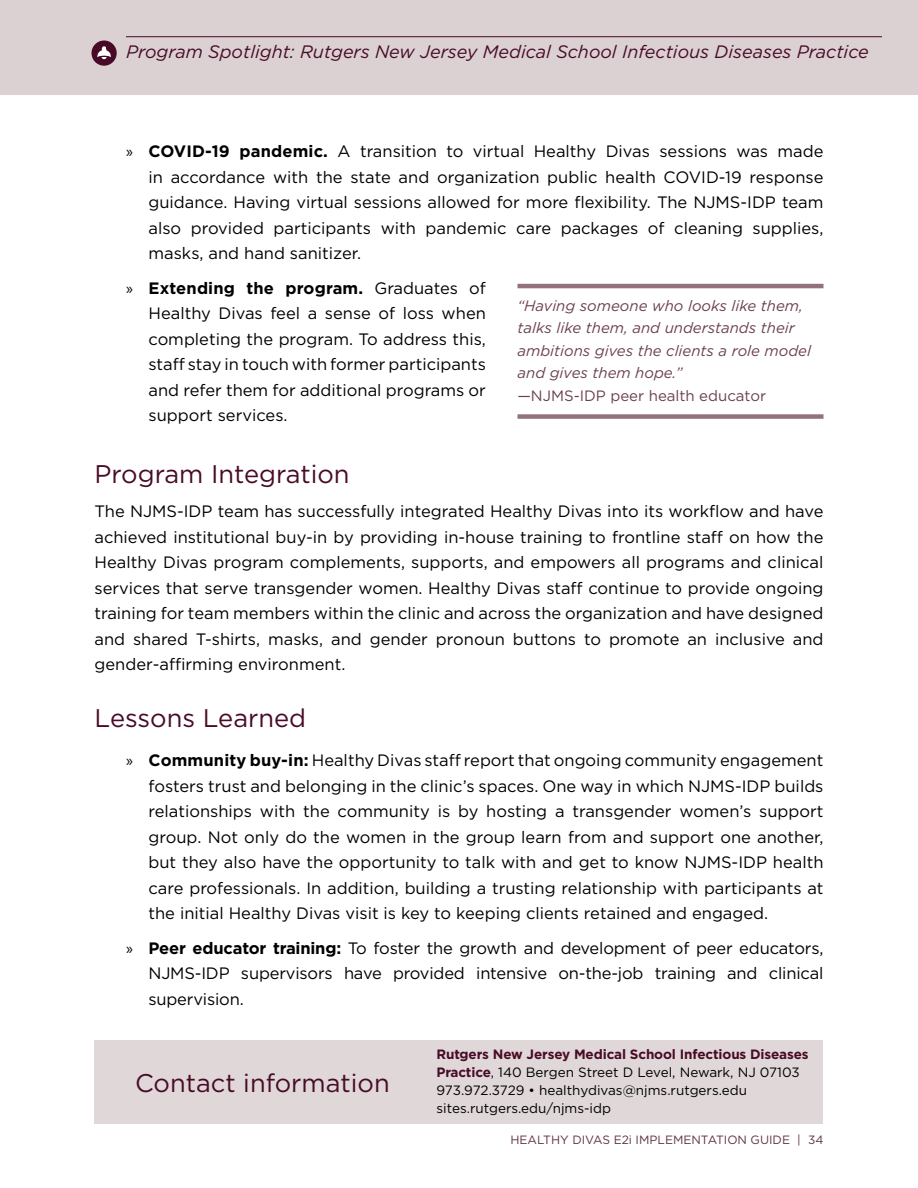
<style>
.page{position:relative;width:918px;height:1188px;background:#fff}
.page>*{position:absolute;margin:0;border:0;box-sizing:border-box;transform-origin:0 0}
.Contact_Info__Progra{font:25.5px "Gotham";color:#480b27}
.Page_running_header{font:italic 18px "Gotham";color:#480b27}
.Body{font:16.5px/25.5px "Gotham";color:#000;text-align:justify}
.callout_boxes_rule_a{font:italic 15px/22.5px "Gotham";color:#6b4152}
.Body__smaller_for_gr{font:13.5px/18px "Gotham";color:#000}
.t1{font:12px "Gotham";color:#613442}
.s1{font-family:"Myriad Pro"}
.s2{font-weight:700}
.s3{font-style:normal}
.s4{font-weight:700;color:#480b27}
</style>
<div class="page">
<div style="left:94px;top:1040px;width:730px;height:84px;background:#e0d7d8"></div>
<div style="left:0;top:0;width:918px;height:94px;background:#dbd0d2"></div>
<div style="left:92px;top:40px;width:25px;height:26px;background:#480b27;border-radius:50%"></div>
<svg style="left:95px;top:44px;width:16px;height:16px"></svg>
<hr style="left:126px;top:36px;width:756px;height:1px;background:#480b27">
<hr style="left:518px;top:284px;width:306px;height:4px;background:#93727c">
<div style="left:518px;top:414px;width:306px;height:5px;background:#93727c"></div>
<p class="Page_running_header" style="left:126px;top:40px;width:744px">Program Spotlight: Rutgers New Jersey Medical School Infectious Diseases Practice</p>
<p class="Body" style="left:148px;top:138px;width:677px;text-indent:-22px"><span class="s1">»</span> <span class="s2">COVID-19 pandemic.</span> A transition to virtual Healthy Divas sessions was made in accordance with the state and organization public health COVID-19 response guidance. Having virtual sessions allowed for more flexibility. The NJMS-IDP team also provided participants with pandemic care packages of cleaning supplies, masks, and hand sanitizer.</p>
<p class="Body" style="left:148px;top:275px;width:339px;text-indent:-22px"><span class="s1">»</span> <span class="s2">Extending the program.</span> Graduates of Healthy Divas feel a sense of loss when completing the program. To address this, staff stay in touch with former participants and refer them for additional programs or support services.</p>
<p class="callout_boxes_rule_a" style="left:518px;top:294px;width:295px">“Having someone who looks like them, talks like them, and understands their ambitions gives the clients a role model and gives them hope.”<br><span class="s3">—NJMS-IDP peer health educator</span></p>
<h2 class="Contact_Info__Progra" style="left:94px;top:457px;width:257px">Program Integration</h2>
<p class="Body" style="left:94px;top:498px;width:731px">The NJMS-IDP team has successfully integrated Healthy Divas into its workflow and have achieved institutional buy-in by providing in-house training to frontline staff on how the Healthy Divas program complements, supports, and empowers all programs and clinical services that serve transgender women. Healthy Divas staff continue to provide ongoing training for team members within the clinic and across the organization and have designed and shared T-shirts, masks, and gender pronoun buttons to promote an inclusive and gender-affirming environment.</p>
<h2 class="Contact_Info__Progra" style="left:94px;top:702px;width:213px">Lessons Learned</h2>
<p class="Body" style="left:148px;top:747px;width:677px;text-indent:-22px"><span class="s1">»</span> <span class="s2">Community buy-in:</span> Healthy Divas staff report that ongoing community engagement fosters trust and belonging in the clinic’s spaces. One way in which NJMS-IDP builds relationships with the community is by hosting a transgender women’s support group. Not only do the women in the group learn from and support one another, but they also have the opportunity to talk with and get to know NJMS-IDP health care professionals. In addition, building a trusting relationship with participants at the initial Healthy Divas visit is key to keeping clients retained and engaged.</p>
<p class="Body" style="left:148px;top:935px;width:676px;text-indent:-22px"><span class="s1">»</span> <span class="s2">Peer educator training:</span> To foster the growth and development of peer educators, NJMS-IDP supervisors have provided intensive on-the-job training and clinical supervision.</p>
<p class="Contact_Info__Progra" style="left:135px;top:1066px;width:256px">Contact information</p>
<p class="Body__smaller_for_gr" style="left:436px;top:1045px;width:374px"><span class="s4">Rutgers New Jersey Medical School Infectious Diseases Practice</span>, 140 Bergen Street D Level, Newark, NJ 07103<br>973.972.3729 • healthydivas@njms.rutgers.edu sites.rutgers.edu/njms-idp</p>
<p class="t1" style="left:510px;top:1132px;width:315px">HEALTHY DIVAS E2i IMPLEMENTATION GUIDE | 34</p>
</div>
